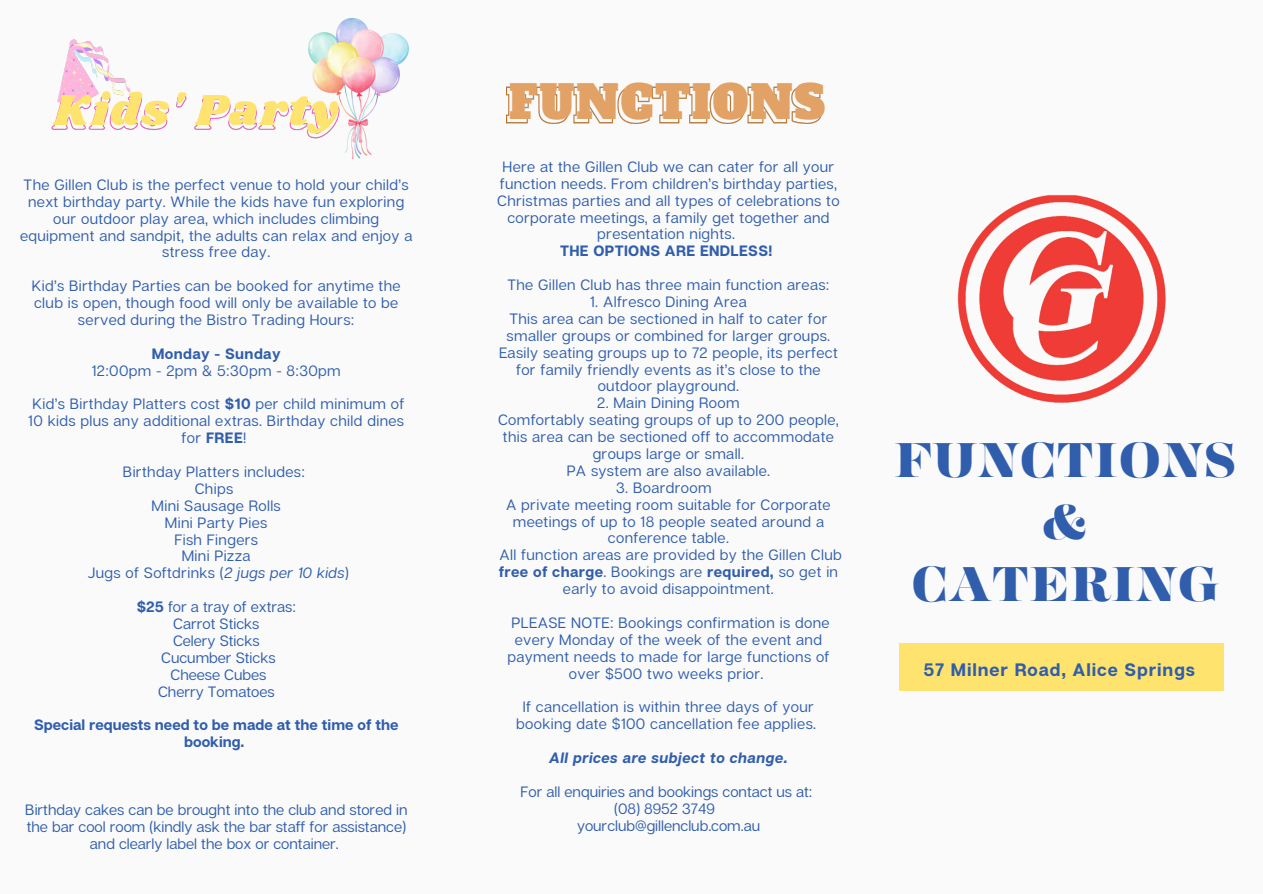
<style>
.page{position:relative;width:1263px;height:894px;background:#fff}
.page>*{position:absolute;margin:0;border:0;box-sizing:border-box;transform-origin:0 0}
.t1{font:800 49.2px/61.8px "Fabrica";color:#305eac;text-align:center}
.t2{font:45px "Shrikhand";letter-spacing:.05em;color:#ffe36f}
.t3{font:45px "Alfa Slab One";letter-spacing:.04em;color:#e2a165}
.t4{font:700 18px "Articulat CF";letter-spacing:.05em;color:#305eac}
.t5{font:15px/16.8px "Articulat CF";letter-spacing:.025em;color:#305eac;text-align:center}
.t6{font:15px/16.8px "Articulat CF";color:#305eac;text-align:center}
.t7{font:700 15px/16.8px "Articulat CF";color:#305eac;text-align:center}
.t8{font:700 15px "Articulat CF";letter-spacing:.025em;color:#305eac}
.t9{font:italic 700 15px "Articulat CF";letter-spacing:.025em;color:#305eac}
.s1{font-weight:700}
.s2{font-style:italic}
</style>
<div class="page">
<div style="left:0;top:0;width:1263px;height:893px;background:#fafafa"></div>
<img style="left:957px;top:195px;width:209px;height:208px">
<div style="left:899px;top:643px;width:325px;height:47px;background:#ffe36f"></div>
<img style="left:319px;top:19px;width:89px;height:139px">
<img style="left:51px;top:33px;width:295px;height:112px">
<img style="left:506px;top:86px;width:315px;height:37px">
<h1 class="t2" style="left:54px;top:79px;width:286px">Kids' Party</h1>
<h4 class="t3" style="left:509px;top:72px;width:317px">FUNCTIONS</h4>
<p class="t5" style="left:20px;top:176px;width:394px">The Gillen Club is the perfect venue to hold your child’s next birthday party. While the kids have fun exploring our outdoor play area, which includes climbing equipment and sandpit, the adults can relax and enjoy a stress free day.</p>
<p class="t5" style="left:32px;top:277px;width:370px">Kid’s Birthday Parties can be booked for anytime the club is open, though food will only be available to be served during the Bistro Trading Hours:</p>
<p class="t8" style="left:152px;top:344px;width:130px">Monday - Sunday</p>
<p class="t5" style="left:92px;top:361px;width:250px">12:00pm - 2pm &amp; 5:30pm - 8:30pm</p>
<p class="t5" style="left:28px;top:395px;width:378px">Kid’s Birthday Platters cost <span class="s1">$10</span> per child minimum of<br>10 kids plus any additional extras. Birthday child dines for <span class="s1">FREE</span>!</p>
<p class="t5" style="left:123px;top:462px;width:184px">Birthday Platters includes:</p>
<p class="t5" style="left:195px;top:479px;width:40px">Chips</p>
<p class="t5" style="left:152px;top:496px;width:131px">Mini Sausage Rolls</p>
<p class="t5" style="left:165px;top:513px;width:104px">Mini Party Pies</p>
<p class="t5" style="left:174px;top:530px;width:85px">Fish Fingers</p>
<p class="t5" style="left:182px;top:547px;width:70px">Mini Pizza</p>
<p class="t5" style="left:88px;top:564px;width:263px">Jugs of Softdrinks (<span class="s2">2 jugs per 10 kids</span>)</p>
<p class="t6" style="left:137px;top:597px;width:160px"><span class="s1">$25</span> for a tray of extras:</p>
<p class="t6" style="left:173px;top:614px;width:88px">Carrot Sticks</p>
<p class="t6" style="left:173px;top:631px;width:88px">Celery Sticks</p>
<p class="t6" style="left:161px;top:648px;width:116px">Cucumber Sticks</p>
<h5 class="t6" style="left:171px;top:665px;width:97px">Cheese Cubes</h5>
<p class="t6" style="left:158px;top:682px;width:118px">Cherry Tomatoes</p>
<h2 class="t7" style="left:34px;top:716px;width:366px">Special requests need to be made at the time of the booking.</h2>
<p class="t6" style="left:25px;top:800px;width:384px">Birthday cakes can be brought into the club and stored in the bar cool room (kindly ask the bar staff for assistance) and clearly label the box or container.</p>
<p class="t5" style="left:497px;top:158px;width:344px">Here at the Gillen Club we can cater for all your function needs. From children’s birthday parties, Christmas parties and all types of celebrations to corporate meetings, a family get together and presentation nights.</p>
<p class="t8" style="left:560px;top:241px;width:214px">THE OPTIONS ARE ENDLESS!</p>
<p class="t5" style="left:507px;top:276px;width:324px">The Gillen Club has three main function areas:</p>
<p class="t5" style="left:590px;top:293px;width:158px">1. Alfresco Dining Area</p>
<p class="t5" style="left:499px;top:309px;width:340px">This area can be sectioned in half to cater for smaller groups or combined for larger groups.<br>Easily seating groups up to 72 people, its perfect for family friendly events as it’s close to the outdoor playground.</p>
<p class="t5" style="left:597px;top:394px;width:144px">2. Main Dining Room</p>
<p class="t5" style="left:498px;top:411px;width:342px">Comfortably seating groups of up to 200 people, this area can be sectioned off to accommodate groups large or small.</p>
<p class="t5" style="left:567px;top:461px;width:205px">PA system are also available.</p>
<p class="t5" style="left:616px;top:478px;width:97px">3. Boardroom</p>
<p class="t5" style="left:506px;top:495px;width:326px">A private meeting room suitable for Corporate meetings of up to 18 people seated around a conference table.</p>
<p class="t5" style="left:499px;top:546px;width:344px">All function areas are provided by the Gillen Club <span class="s1">free of charge</span>. Bookings are <span class="s1">required,</span> so get in early to avoid disappointment.</p>
<p class="t5" style="left:507px;top:613px;width:324px">PLEASE NOTE: Bookings confirmation is done every Monday of the week of the event and payment needs to made for large functions of over $500 two weeks prior.</p>
<p class="t5" style="left:516px;top:698px;width:301px">If cancellation is within three days of your booking date $100 cancellation fee applies.</p>
<h5 class="t9" style="left:549px;top:748px;width:240px">All prices are subject to change.</h5>
<p class="t6" style="left:521px;top:782px;width:293px">For all enquiries and bookings contact us at:</p>
<p class="t6" style="left:614px;top:799px;width:102px">(08) 8952 3749</p>
<p class="t6" style="left:577px;top:816px;width:185px">yourclub@gillenclub.com.au</p>
<p class="t1" style="left:894px;top:429px;width:344px">FUNCTIONS &amp;<br>CATERING</p>
<p class="t4" style="left:923px;top:658px;width:273px">57 Milner Road, Alice Springs</p>
</div>
